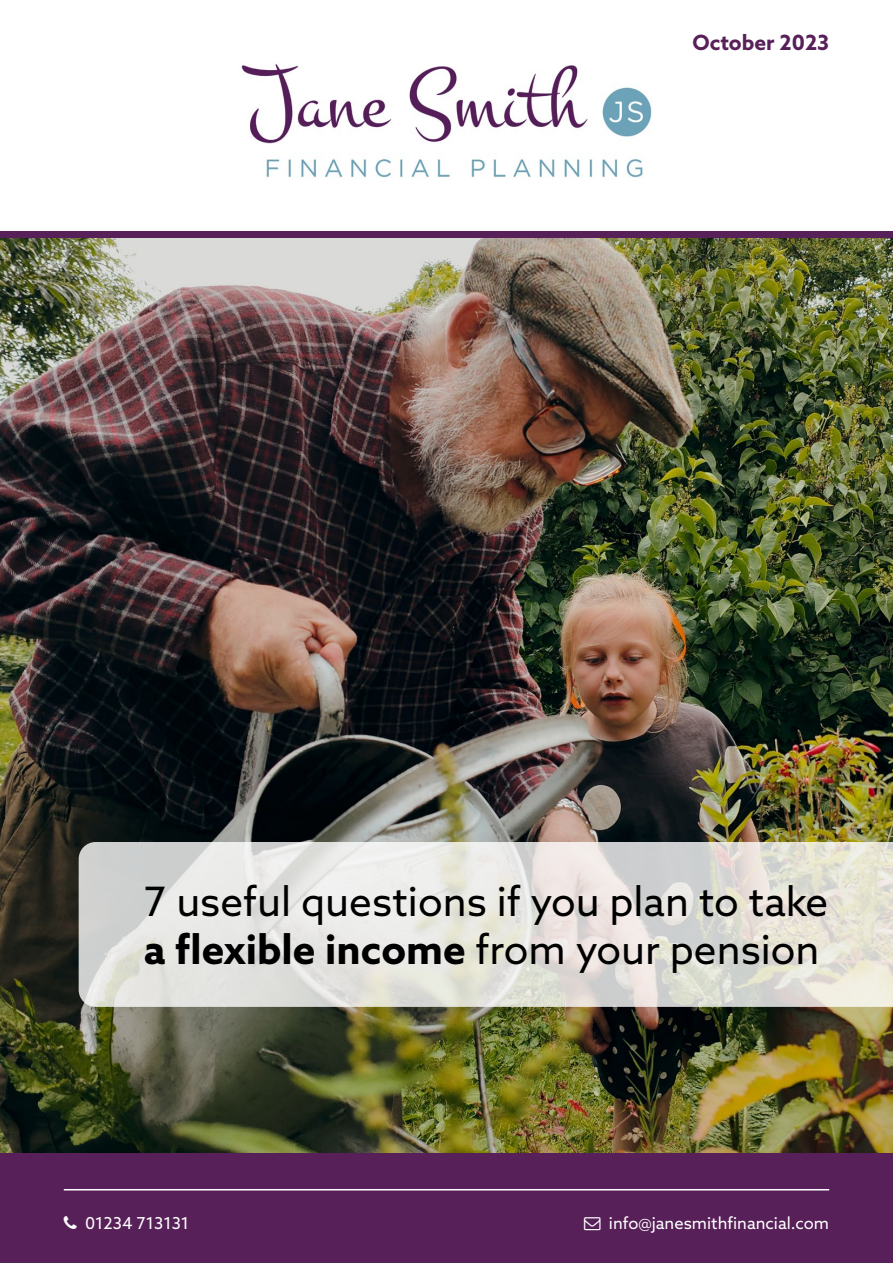
<style>
.page{position:relative;width:893px;height:1263px;background:#fff}
.page>*{position:absolute;margin:0;border:0;box-sizing:border-box;transform-origin:0 0}
.t1{font:40.5px/48.6px "Azo Sans";color:#000}
.t2{font:700 21px "Azo Sans";color:#582059}
.t3{font:16.5px "Azo Sans";color:#fff}
.s1{font-weight:700}
</style>
<div class="page">
<img style="left:0;top:238px;width:893px;height:915px">
<div style="left:0;top:1153px;width:893px;height:110px;background:#582059"></div>
<svg style="left:79px;top:842px;width:814px;height:165px;background:#e1e0db"></svg>
<hr style="left:64px;top:1189px;width:765px;height:1px;background:#fff">
<div style="left:0;top:232px;width:893px;height:6px;background:#582059"></div>
<img style="left:241px;top:64px;width:411px;height:114px">
<p class="t2" style="left:692px;top:29px;width:138px">October 2023</p>
<p class="t1" style="left:144px;top:876px;width:686px">7 useful questions if you plan to take <span class="s1">a flexible income</span> from your pension</p>
<p class="t3" style="left:85px;top:1212px;width:106px">01234 713131</p>
<p class="t3" style="left:609px;top:1212px;width:222px">info@janesmithfinancial.com</p>
</div>
